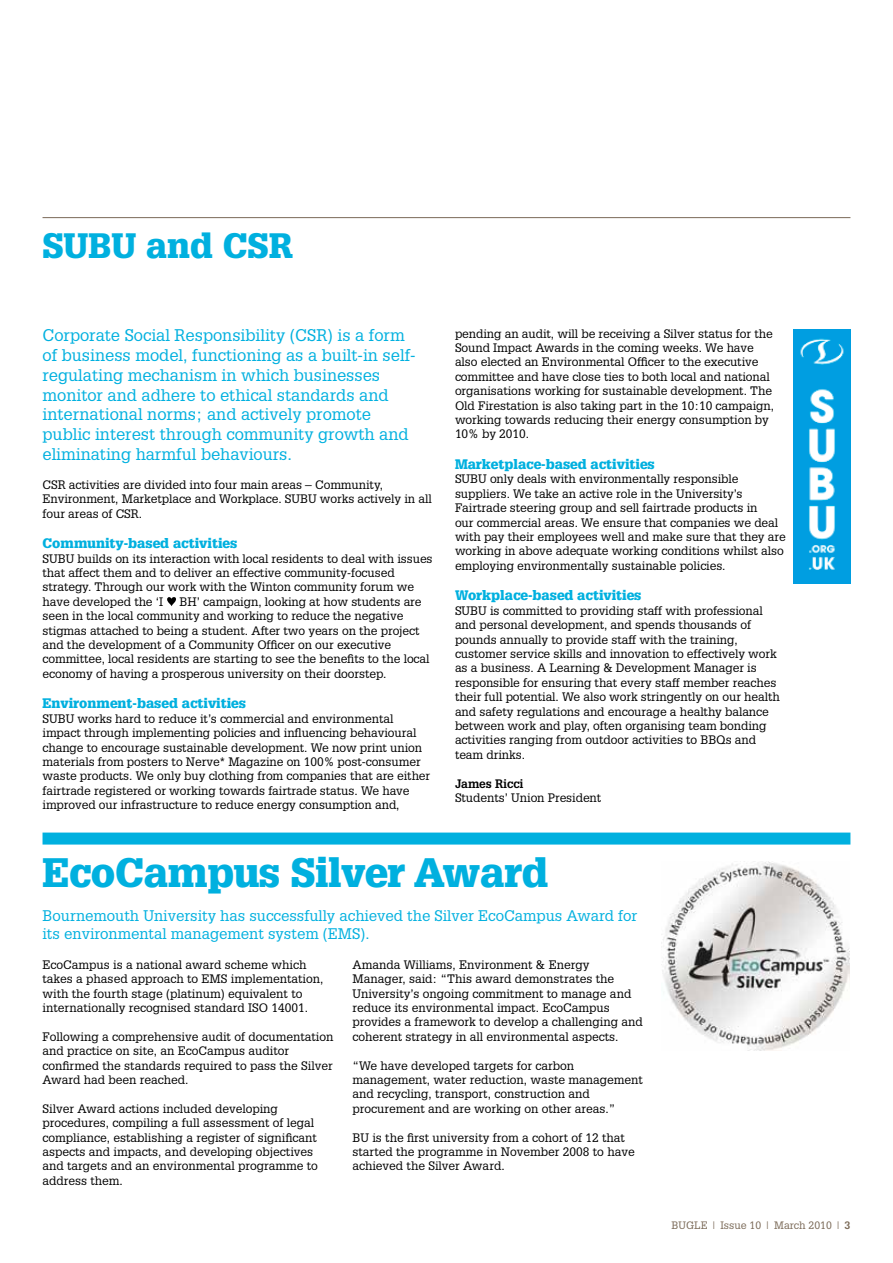
<style>
.page{position:relative;width:893px;height:1263px;background:#fff}
.page>*{position:absolute;margin:0;border:0;box-sizing:border-box;transform-origin:0 0}
.t1{font:900 40.2px "Glypha LT";letter-spacing:-.01em;color:#00b0df}
.t2{font:900 34.5px "Glypha LT";color:#00b0df}
.t3{font:16.5px/19.8px "Glypha LT";color:#00b0df}
.t4{font:15px/18px "Glypha LT";color:#00b0df}
.t5{font:900 13.5px "Glypha LT";color:#00b0df}
.t6{font:12px/14.4px "Glypha LT";letter-spacing:-.005em;color:#000}
.t7{font:700 12px "Glypha LT";letter-spacing:-.005em;color:#000}
.t8{font:10.5px "Glypha LT";color:#7a6957}
.s1{font-weight:700}
</style>
<div class="page">
<img style="left:793px;top:329px;width:57px;height:255px">
<img style="left:661px;top:862px;width:189px;height:188px">
<hr style="left:43px;top:217px;width:807px;height:1px;background:#7a6957">
<div style="left:43px;top:832px;width:807px;height:12px;background:#00b0df"></div>
<svg style="left:167px;top:597px;width:9px;height:9px"></svg>
<h2 class="t2" style="left:43px;top:225px;width:253px">SUBU and CSR</h2>
<p class="t3" style="left:43px;top:325px;width:375px">Corporate Social Responsibility (CSR) is a form of business model, functioning as a built-in self&shy;regulating mechanism in which businesses monitor and adhere to ethical standards and international norms; and actively promote public interest through community growth and eliminating harmful behaviours.</p>
<p class="t6" style="left:43px;top:477px;width:391px">CSR activities are divided into four main areas – Community,<br>Environment, Marketplace and Workplace. SUBU works actively in all four areas of CSR.</p>
<p class="t5" style="left:43px;top:535px;width:196px">Community-based activities</p>
<p class="t6" style="left:43px;top:551px;width:392px">SUBU builds on its interaction with local residents to deal with issues that affect them and to deliver an effective community-focused strategy. Through our work with the Winton community forum we have developed the ‘I</p>
<p class="t6" style="left:43px;top:594px;width:388px;text-indent:137px">BH’ campaign, looking at how students are seen in the local community and working to reduce the negative stigmas attached to being a student. After two years on the project and the development of a Community Officer on our executive committee, local residents are starting to see the benefits to the local economy of having a prosperous university on their doorstep.</p>
<p class="t5" style="left:43px;top:695px;width:205px">Environment-based activities</p>
<p class="t6" style="left:43px;top:711px;width:389px">SUBU works hard to reduce it’s commercial and environmental impact through implementing policies and influencing behavioural change to encourage sustainable development. We now print union materials from posters to Nerve* Magazine on 100% post-consumer waste products. We only buy clothing from companies that are either fairtrade registered or working towards fairtrade status. We have improved our infrastructure to reduce energy consumption and,</p>
<p class="t6" style="left:455px;top:326px;width:321px">pending an audit, will be receiving a Silver status for the Sound Impact Awards in the coming weeks. We have also elected an Environmental Officer to the executive committee and have close ties to both local and national organisations working for sustainable development. The Old Firestation is also taking part in the 10:10 campaign, working towards reducing their energy consumption by 10% by 2010.</p>
<p class="t5" style="left:455px;top:456px;width:201px">Marketplace-based activities</p>
<p class="t6" style="left:455px;top:472px;width:332px">SUBU only deals with environmentally responsible suppliers. We take an active role in the University’s Fairtrade steering group and sell fairtrade products in<br>our commercial areas. We ensure that companies we deal with pay their employees well and make sure that they are working in above adequate working conditions whilst also employing environmentally sustainable policies.</p>
<p class="t5" style="left:455px;top:587px;width:188px">Workplace-based activities</p>
<p class="t6" style="left:455px;top:603px;width:326px">SUBU is committed to providing staff with professional and personal development, and spends thousands of pounds annually to provide staff with the training, customer service skills and innovation to effectively work as a business. A Learning &amp; Development Manager is responsible for ensuring that every staff member reaches their full potential. We also work stringently on our health and safety regulations and encourage a healthy balance between work and play, often organising team bonding activities ranging from outdoor activities to BBQs and team drinks.</p>
<p class="t7" style="left:455px;top:776px;width:70px">James Ricci</p>
<p class="t6" style="left:455px;top:790px;width:148px">Students’ Union President</p>
<h1 class="t1" style="left:43px;top:848px;width:507px">EcoCampus Silver Award</h1>
<p class="t4" style="left:43px;top:906px;width:596px">Bournemouth University has successfully achieved the Silver EcoCampus Award for its environmental management system (EMS).</p>
<p class="t6" style="left:43px;top:957px;width:282px">EcoCampus is a national award scheme which takes a phased approach to EMS implementation, with the fourth stage (platinum) equivalent to internationally recognised standard ISO 14001.</p>
<p class="t6" style="left:43px;top:1029px;width:292px">Following a comprehensive audit of documentation and practice on site, an EcoCampus auditor confirmed the standards required to pass the Silver Award had been reached.</p>
<p class="t6" style="left:43px;top:1101px;width:277px">Silver Award actions included developing procedures, compiling a full assessment of legal compliance, establishing a register of significant aspects and impacts, and developing objectives and targets and an environmental programme to address them.</p>
<p class="t6" style="left:352px;top:957px;width:292px">Amanda Williams, Environment &amp; Energy Manager, said: “This award demonstrates the University’s ongoing commitment to manage and reduce its environmental impact. EcoCampus provides a framework to develop a challenging and coherent strategy in all environmental aspects.</p>
<p class="t6" style="left:352px;top:1058px;width:292px">“We have developed targets for carbon management, water reduction, waste management and recycling, transport, construction and procurement and are working on other areas.”</p>
<p class="t6" style="left:352px;top:1130px;width:284px">BU is the first university from a cohort of 12 that started the programme in November 2008 to have achieved the Silver Award.</p>
<p class="t8" style="left:671px;top:1218px;width:180px">BUGLE | Issue 10 | March 2010 | <span class="s1">3</span></p>
</div>
